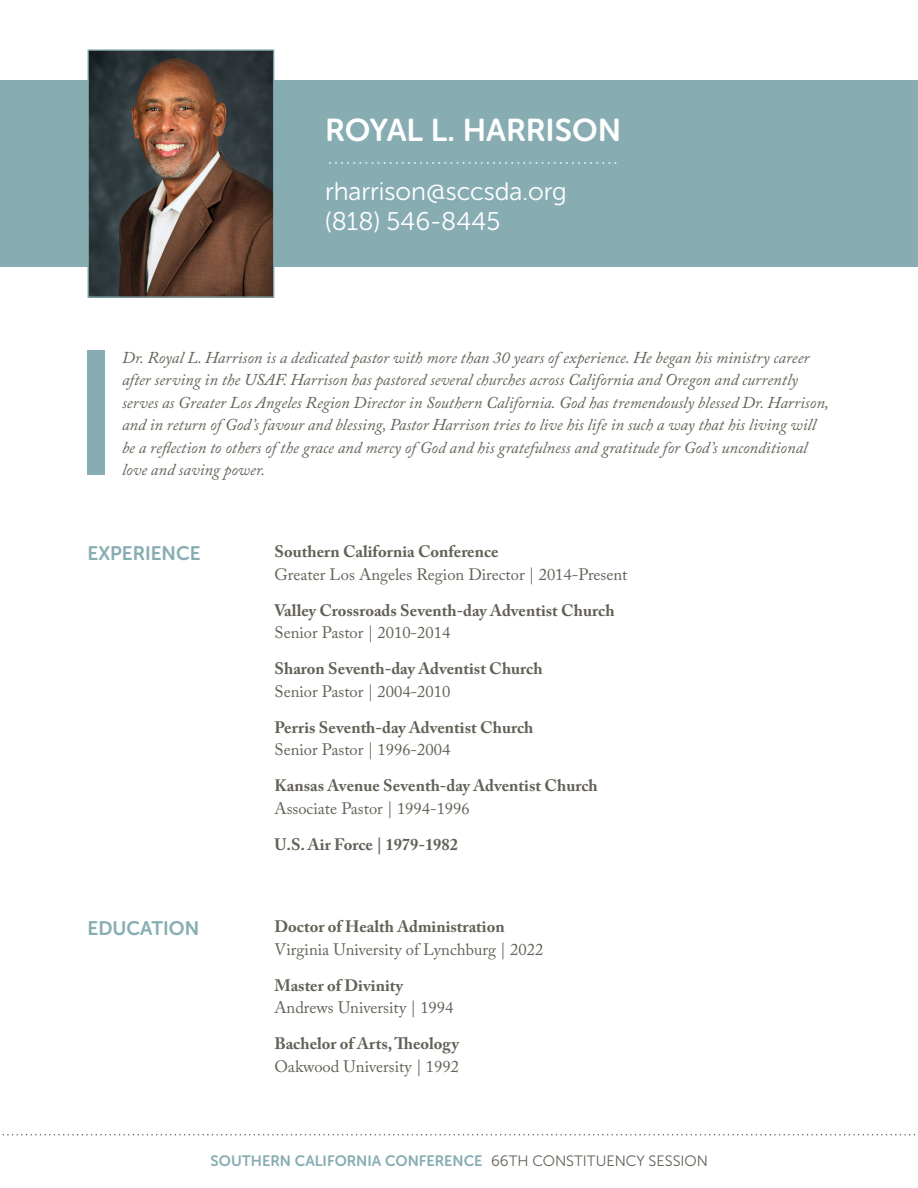
<style>
.page{position:relative;width:918px;height:1188px;background:#fff}
.page>*{position:absolute;margin:0;border:0;box-sizing:border-box;transform-origin:0 0}
.Subhead{font:31.5px "Museo Sans Rounded 700";color:#fff}
.Subhead-2{font:25.5px "Museo Sans Rounded 300";color:#fff}
.Subhead-3{font:19.5px "Museo Sans Rounded 700";color:#87adb3}
.Subhead-4{font:italic 16.5px/22.5px "Adobe Caslon Pro";color:#636157}
.Subhead-5{font:700 16.5px/22.5px "Adobe Caslon Pro";color:#636157}
.Subhead-6{font:16.5px/22.5px "Adobe Caslon Pro";color:#636157}
.t1{font:15px "Museo Sans Rounded 700";color:#87adb3}
.s1{font-weight:700}
.s2{font-weight:400}
.s3{font-family:"Museo Sans Rounded 300";color:#636157}
</style>
<div class="page">
<svg style="left:2px;top:1134px;width:914px;height:2px"></svg>
<div style="left:0;top:81px;width:918px;height:186px;background:#87adb3"></div>
<svg style="left:330px;top:162px;width:287px;height:2px"></svg>
<img style="left:89px;top:51px;width:183px;height:245px">
<div style="left:87px;top:49px;width:187px;height:249px;border:1px solid #87adb3"></div>
<div style="left:87px;top:350px;width:18px;height:125px;background:#87adb3"></div>
<p class="Subhead" style="left:325px;top:113px;width:298px">ROYAL L. HARRISON</p>
<p class="Subhead-2" style="left:325px;top:178px;width:243px">rharrison@sccsda.org</p>
<p class="Subhead-2" style="left:325px;top:207px;width:177px">(818) 546-8445</p>
<p class="Subhead-4" style="left:122px;top:346px;width:709px">Dr. Royal L. Harrison is a dedicated pastor with more than 30 years of experience. He began his ministry career after serving in the USAF. Harrison has pastored several churches across California and Oregon and currently serves as Greater Los Angeles Region Director in Southern California. God has tremendously blessed Dr. Harrison, and in return of God’s favour and blessing, Pastor Harrison tries to live his life in such a way that his living will be a reflection to others of the grace and mercy of God and his gratefulness and gratitude for God’s unconditional love and saving power.</p>
<p class="Subhead-3" style="left:87px;top:542px;width:115px">EXPERIENCE</p>
<p class="Subhead-3" style="left:87px;top:917px;width:113px">EDUCATION</p>
<p class="Subhead-6" style="left:274px;top:540px;width:355px"><span class="s1">Southern California Conference<br></span>Greater Los Angeles Region Director | 2014-Present</p>
<p class="Subhead-5" style="left:274px;top:599px;width:342px">Valley Crossroads Seventh-day Adventist Church<br><span class="s2">Senior Pastor | 2010-2014</span></p>
<p class="Subhead-5" style="left:274px;top:657px;width:270px">Sharon Seventh-day Adventist Church<br><span class="s2">Senior Pastor | 2004-2010</span></p>
<p class="Subhead-5" style="left:274px;top:716px;width:261px">Perris Seventh-day Adventist Church<br><span class="s2">Senior Pastor | 1996-2004</span></p>
<p class="Subhead-5" style="left:274px;top:774px;width:325px">Kansas Avenue Seventh-day Adventist Church<br><span class="s2">Associate Pastor | 1994-1996</span></p>
<p class="Subhead-5" style="left:274px;top:833px;width:185px">U.S. Air Force | 1979-1982</p>
<p class="Subhead-6" style="left:274px;top:915px;width:270px"><span class="s1">Doctor of Health Administration<br></span>Virginia University of Lynchburg | 2022</p>
<p class="Subhead-6" style="left:274px;top:974px;width:180px"><span class="s1">Master of Divinity<br></span>Andrews University | 1994</p>
<p class="Subhead-5" style="left:274px;top:1032px;width:186px">Bachelor of Arts, Theology<br><span class="s2">Oakwood University | 1992</span></p>
<p class="t1" style="left:211px;top:1153px;width:499px">SOUTHERN CALIFORNIA CONFERENCE <span class="s3">66TH CONSTITUENCY SESSION</span></p>
</div>
